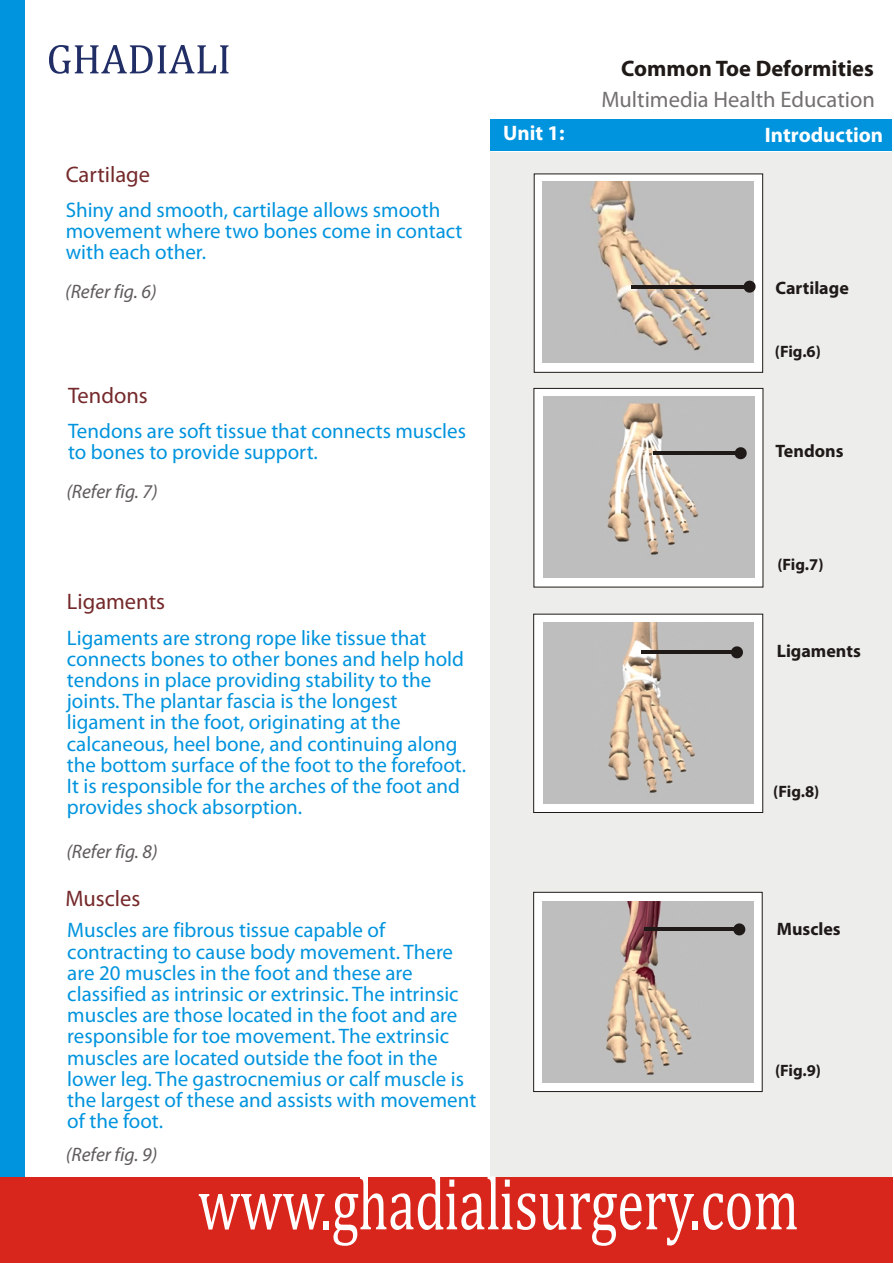
<style>
.page{position:relative;width:894px;height:1263px;background:#fff}
.page>*{position:absolute;margin:0;border:0;box-sizing:border-box;transform-origin:0 0}
.t1{font:75.6px "Cambria Math";color:#fff;scale:.72 1}
.t2{font:22.5px "Myriad Pro";color:#75292b}
.t3{font:22.5px "Myriad Pro";color:#737070}
.t4{font:700 22.5px "Myriad Pro";color:#1f1a17}
.t5{font:21px/21.1px "Myriad Pro";color:#0094de}
.t6{font:700 21px "Myriad Pro";color:#fff}
.t7{font:italic 19.5px "Myriad Pro";color:#615c5c}
.t8{font:700 18px "Myriad Pro";color:#1f1a17}
.t9{font:700 16.5px "Myriad Pro";letter-spacing:-.01em;color:#1f1a17}
</style>
<div class="page">
<div style="left:490px;top:153px;width:402px;height:1057px;background:#ededeb"></div>
<div style="left:0;top:0;width:25px;height:1189px;background:#0094de"></div>
<div style="left:0;top:1177px;width:892px;height:86px;background:#d9261c"></div>
<div style="left:534px;top:174px;width:229px;height:199px;background:#fff;border:1px solid #1f1a17"></div>
<img style="left:543px;top:182px;width:211px;height:181px">
<hr style="left:631px;top:285px;width:119px;height:3px;background:#1f1a17">
<svg style="left:744px;top:281px;width:12px;height:12px"></svg>
<div style="left:534px;top:388px;width:229px;height:199px;background:#fff"></div>
<img style="left:543px;top:397px;width:211px;height:181px">
<hr style="left:654px;top:452px;width:87px;height:3px;background:#1f1a17">
<svg style="left:735px;top:447px;width:12px;height:12px"></svg>
<div style="left:533px;top:614px;width:230px;height:199px;background:#fff;border:1px solid #1f1a17"></div>
<img style="left:543px;top:622px;width:211px;height:181px">
<hr style="left:642px;top:651px;width:95px;height:3px;background:#1f1a17">
<svg style="left:731px;top:646px;width:12px;height:12px"></svg>
<div style="left:533px;top:892px;width:230px;height:200px;background:#fff;border:1px solid #1f1a17"></div>
<img style="left:543px;top:902px;width:211px;height:181px">
<hr style="left:644px;top:928px;width:95px;height:3px;background:#1f1a17">
<svg style="left:733px;top:923px;width:12px;height:12px"></svg>
<div style="left:491px;top:119px;width:401px;height:32px;background:#0094de"></div>
<svg style="left:49px;top:45px;width:180px;height:29px"></svg>
<p class="t4" style="left:621px;top:60px;width:254px">Common Toe Deformities</p>
<p class="t3" style="left:601px;top:90px;width:275px">Multimedia Health Education</p>
<p class="t2" style="left:66px;top:165px;width:86px">Cartilage</p>
<p class="t5" style="left:66px;top:201px;width:398px">Shiny and smooth, cartilage allows smooth movement where two bones come in contact with each other.</p>
<p class="t7" style="left:65px;top:283px;width:93px">(Refer fig. 6)</p>
<p class="t2" style="left:68px;top:386px;width:81px">Tendons</p>
<p class="t5" style="left:68px;top:422px;width:400px">Tendons are soft tissue that connects muscles to bones to provide support.</p>
<p class="t7" style="left:66px;top:484px;width:93px">(Refer fig. 7)</p>
<p class="t2" style="left:67px;top:593px;width:100px">Ligaments</p>
<p class="t5" style="left:67px;top:629px;width:401px">Ligaments are strong rope like tissue that connects bones to other bones and help hold tendons in place providing stability to the joints. The plantar fascia is the longest ligament in the foot, originating at the calcaneous, heel bone, and continuing along the bottom surface of the foot to the forefoot.<br>It is responsible for the arches of the foot and provides shock absorption.</p>
<p class="t7" style="left:66px;top:843px;width:93px">(Refer fig. 8)</p>
<p class="t2" style="left:65px;top:889px;width:76px">Muscles</p>
<p class="t5" style="left:67px;top:921px;width:411px">Muscles are fibrous tissue capable of contracting to cause body movement. There are 20 muscles in the foot and these are classified as intrinsic or extrinsic. The intrinsic muscles are those located in the foot and are responsible for toe movement. The extrinsic muscles are located outside the foot in the lower leg. The gastrocnemius or calf muscle is the largest of these and assists with movement of the foot.</p>
<p class="t7" style="left:66px;top:1147px;width:93px">(Refer fig. 9)</p>
<p class="t6" style="left:503px;top:124px;width:63px">Unit 1:</p>
<p class="t6" style="left:765px;top:126px;width:120px">Introduction</p>
<p class="t8" style="left:776px;top:280px;width:75px">Cartilage</p>
<p class="t9" style="left:775px;top:345px;width:48px">(Fig.6)</p>
<p class="t8" style="left:776px;top:444px;width:69px">Tendons</p>
<p class="t9" style="left:777px;top:558px;width:48px">(Fig.7)</p>
<p class="t8" style="left:777px;top:643px;width:86px">Ligaments</p>
<p class="t9" style="left:773px;top:785px;width:48px">(Fig.8)</p>
<p class="t8" style="left:777px;top:921px;width:65px">Muscles</p>
<p class="t9" style="left:775px;top:1063px;width:48px">(Fig.9)</p>
<h1 class="t1" style="left:198px;top:1171px;width:836px">www.ghadialisurgery.com</h1>
</div>
